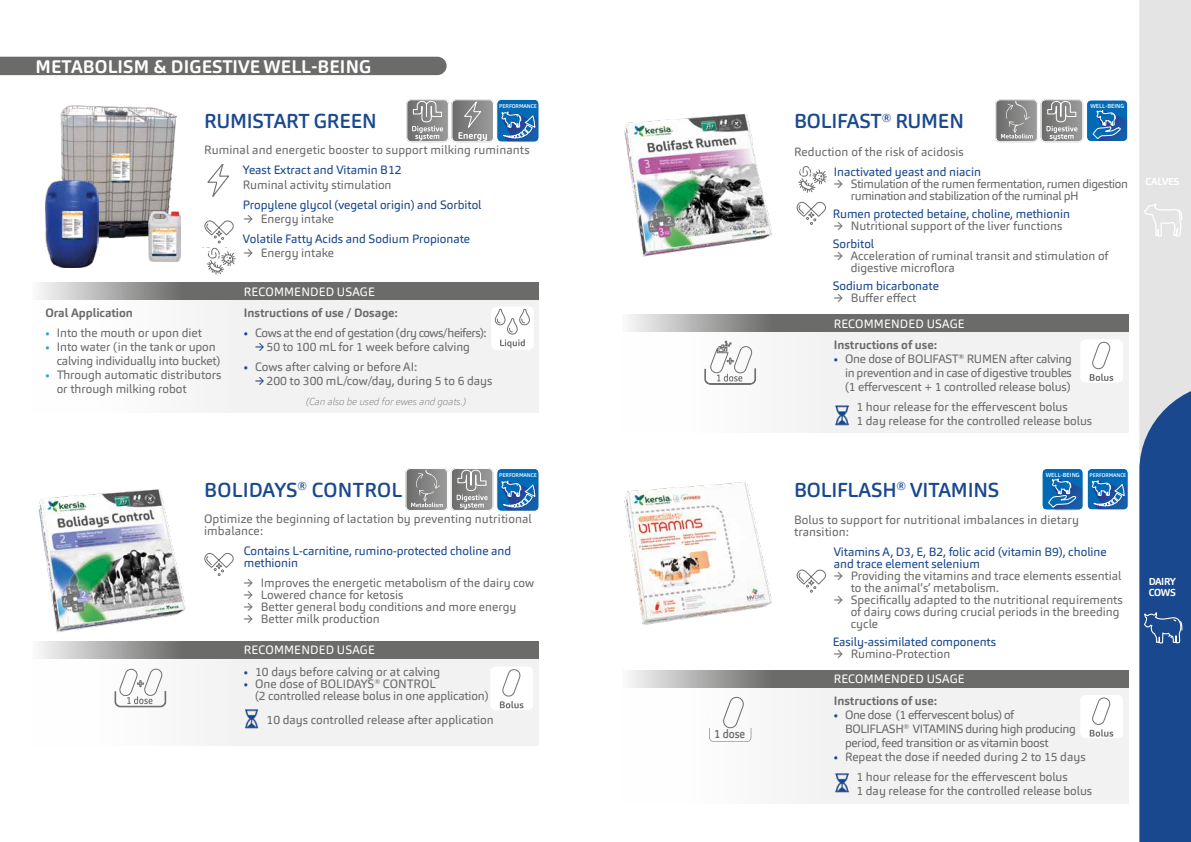
<style>
.page{position:relative;width:1191px;height:842px;background:#fff}
.page>*{position:absolute;margin:0;border:0;box-sizing:border-box;transform-origin:0 0}
.t1{font:500 20px "Carnas";letter-spacing:-.01em;color:#19488e}
.t2{font:700 18px "Carnas";letter-spacing:.01em;color:#fff}
.t3{font:12px/12px "Carnas";color:#6b6b6a}
.t4{font:12px/12px "Carnas";color:#19488e}
.t5{font:12px/14px "Carnas";letter-spacing:-.03em;color:#6b6b6a}
.t6{font:700 12px "Carnas";color:#6b6b6a}
.t7{font:12px "Carnas";letter-spacing:.01em;color:#fff}
.t8{font:500 11.9px "Carnas";color:#6b6b6a;scale:.9 1}
.t9{font:italic 100 10px "Carnas";color:#6b6b6a}
.t10{font:700 10px/11px "Carnas";letter-spacing:-.03em;color:#fff}
.t11{font:500 5.8px "Carnas";color:#fff}
.t12{font:500 5.5px "Carnas";letter-spacing:-.01em;color:#fff}
.t13{font:500 5.3px "Carnas";letter-spacing:-.01em;color:#fff}
.s1{color:#319fd0}
.s2{color:#19488e}
</style>
<div class="page">
<div style="left:0;top:57px;width:446px;height:18px;background:#6b6b6a"></div>
<svg style="left:1139px;top:0;width:52px;height:842px;background:#7f97b9"></svg>
<img style="left:61px;top:105px;width:116px;height:135px">
<svg style="left:202px;top:220px;width:34px;height:54px"></svg>
<svg style="left:406px;top:99px;width:133px;height:43px;background:#8096aa"></svg>
<div style="left:33px;top:283px;width:506px;height:130px;background:#f2f2f2"></div>
<svg style="left:53px;top:283px;width:486px;height:17px;background:#7b7b7a"></svg>
<svg style="left:207px;top:164px;width:22px;height:33px"></svg>
<svg style="left:491px;top:307px;width:43px;height:43px"></svg>
<img style="left:38px;top:489px;width:148px;height:143px">
<svg style="left:204px;top:552px;width:30px;height:24px"></svg>
<svg style="left:405px;top:468px;width:134px;height:43px;background:#8097aa"></svg>
<div style="left:33px;top:641px;width:506px;height:105px;background:#f2f2f2"></div>
<svg style="left:53px;top:641px;width:486px;height:17px;background:#7b7b7a"></svg>
<svg style="left:491px;top:667px;width:42px;height:43px"></svg>
<svg style="left:114px;top:668px;width:52px;height:39px"></svg>
<img style="left:245px;top:709px;width:14px;height:20px">
<img style="left:624px;top:114px;width:164px;height:201px">
<svg style="left:995px;top:99px;width:133px;height:43px;background:#8197aa"></svg>
<svg style="left:796px;top:201px;width:30px;height:24px"></svg>
<div style="left:622px;top:315px;width:506px;height:118px;background:#f2f2f2"></div>
<svg style="left:643px;top:315px;width:485px;height:17px;background:#7b7b7a"></svg>
<img style="left:835px;top:405px;width:15px;height:21px">
<svg style="left:704px;top:341px;width:52px;height:44px"></svg>
<svg style="left:798px;top:166px;width:29px;height:26px"></svg>
<svg style="left:1081px;top:340px;width:42px;height:42px"></svg>
<img style="left:624px;top:482px;width:148px;height:143px">
<svg style="left:796px;top:569px;width:30px;height:24px"></svg>
<svg style="left:1042px;top:469px;width:86px;height:42px;background:#3d83be"></svg>
<div style="left:622px;top:670px;width:506px;height:133px;background:#f2f2f2"></div>
<svg style="left:643px;top:670px;width:485px;height:17px;background:#7b7b7a"></svg>
<svg style="left:709px;top:697px;width:42px;height:45px"></svg>
<img style="left:835px;top:773px;width:15px;height:20px">
<svg style="left:1081px;top:695px;width:42px;height:43px"></svg>
<img style="left:45px;top:180px;width:53px;height:87px">
<img style="left:148px;top:212px;width:32px;height:49px">
<h2 class="t2" style="left:36px;top:55px;width:337px">METABOLISM &amp; DIGESTIVE WELL-BEING</h2>
<h1 class="t1" style="left:204px;top:108px;width:174px">RUMISTART GREEN</h1>
<p class="t12" style="left:499px;top:103px;width:39px">PERFORMANCE</p>
<p class="t3" style="left:204px;top:144px;width:327px">Ruminal and energetic booster to support milking ruminants</p>
<p class="t4" style="left:243px;top:164px;width:160px">Yeast Extract and Vitamin B12</p>
<p class="t3" style="left:243px;top:178px;width:150px">Ruminal activity stimulation</p>
<p class="t4" style="left:243px;top:198px;width:240px">Propylene glycol (vegetal origin) and Sorbitol</p>
<p class="t3" style="left:244px;top:213px;width:92px">→ Energy intake</p>
<p class="t4" style="left:243px;top:233px;width:229px">Volatile Fatty Acids and Sodium Propionate</p>
<p class="t3" style="left:244px;top:247px;width:92px">→ Energy intake</p>
<p class="t6" style="left:45px;top:305px;width:89px">Oral Application</p>
<p class="t3" style="left:45px;top:327px;width:158px"><span class="s1">•</span> Into the mouth or upon diet</p>
<p class="t3" style="left:57px;top:340px;width:165px;line-height:14px;text-indent:-11px"><span class="s1">•</span> Into water (in the tank or upon calving individually into bucket)</p>
<p class="t3" style="left:57px;top:368px;width:166px;line-height:14px;text-indent:-11px"><span class="s1">•</span> Through automatic distributors or through milking robot</p>
<p class="t7" style="left:244px;top:284px;width:132px">RECOMMENDED USAGE</p>
<p class="t6" style="left:244px;top:305px;width:155px">Instructions of use / Dosage:</p>
<p class="t5" style="left:244px;top:326px;width:244px"><span class="s2">•</span> Cows at the end of gestation (dry cows/heifers):</p>
<p class="t3" style="left:255px;top:341px;width:216px"><span class="s2">→</span> 50 to 100 mL for 1 week before calving</p>
<p class="t3" style="left:244px;top:361px;width:175px"><span class="s2">•</span> Cows after calving or before AI:</p>
<p class="t3" style="left:255px;top:375px;width:239px"><span class="s2">→</span> 200 to 300 mL/cow/day, during 5 to 6 days</p>
<p class="t9" style="left:306px;top:395px;width:161px">(Can also be used for ewes and goats.)</p>
<p class="t12" style="left:499px;top:472px;width:39px">PERFORMANCE</p>
<h1 class="t1" style="left:204px;top:477px;width:200px">BOLIDAYS<sup>®</sup> CONTROL</h1>
<p class="t3" style="left:204px;top:513px;width:329px">Optimize the beginning of lactation by preventing nutritional imbalance:</p>
<p class="t4" style="left:244px;top:545px;width:269px">Contains L-carnitine, rumino-protected choline and methionin</p>
<p class="t3" style="left:244px;top:577px;width:292px">→ Improves the energetic metabolism of the dairy cow</p>
<p class="t3" style="left:244px;top:589px;width:161px">→ Lowered chance for ketosis</p>
<p class="t3" style="left:244px;top:601px;width:274px">→ Better general body conditions and more energy</p>
<p class="t3" style="left:244px;top:613px;width:137px">→ Better milk production</p>
<p class="t7" style="left:244px;top:642px;width:132px">RECOMMENDED USAGE</p>
<p class="t3" style="left:244px;top:666px;width:198px"><span class="s2">•</span> 10 days before calving or at calving</p>
<p class="t3" style="left:255px;top:678px;width:235px;text-indent:-11px"><span class="s2">•</span> One dose of BOLIDAYS<sup>®</sup> CONTROL<br>(2 controlled release bolus in one application)</p>
<p class="t3" style="left:266px;top:714px;width:229px">10 days controlled release after application</p>
<p class="t8" style="left:714px;top:726px;width:36px">1 dose</p>
<h1 class="t1" style="left:794px;top:108px;width:171px">BOLIFAST<sup>®</sup> RUMEN</h1>
<p class="t11" style="left:1090px;top:103px;width:35px">WELL-BEING</p>
<p class="t3" style="left:794px;top:146px;width:171px">Reduction of the risk of acidosis</p>
<p class="t4" style="left:833px;top:166px;width:149px">Inactivated yeast and niacin</p>
<p class="t5" style="left:850px;top:178px;width:279px;line-height:12px;text-indent:-17px">→ Stimulation of the rumen fermentation, rumen digestion rumination and stabilization of the ruminal pH</p>
<p class="t4" style="left:832px;top:208px;width:239px">Rumen protected betaine, choline, methionin</p>
<p class="t3" style="left:833px;top:220px;width:230px">→ Nutritional support of the liver functions</p>
<p class="t4" style="left:832px;top:238px;width:43px">Sorbitol</p>
<p class="t3" style="left:850px;top:250px;width:259px;text-indent:-17px">→ Acceleration of ruminal transit and stimulation of digestive microflora</p>
<p class="t4" style="left:832px;top:280px;width:108px">Sodium bicarbonate</p>
<p class="t3" style="left:833px;top:292px;width:84px">→ Buffer effect</p>
<p class="t7" style="left:833px;top:316px;width:132px">RECOMMENDED USAGE</p>
<p class="t6" style="left:833px;top:337px;width:105px">Instructions of use:</p>
<p class="t3" style="left:845px;top:352px;width:228px;line-height:14px;text-align:justify;text-indent:-11px"><span class="s2">•</span> One dose of BOLIFAST<sup>®</sup> RUMEN after calving in prevention and in case of digestive troubles (1 effervescent + 1 controlled release bolus)</p>
<p class="t3" style="left:856px;top:400px;width:237px;line-height:14px">1 hour release for the effervescent bolus<br>1 day release for the controlled release bolus</p>
<h1 class="t1" style="left:794px;top:477px;width:207px">BOLIFLASH<sup>®</sup> VITAMINS</h1>
<p class="t11" style="left:1045px;top:471px;width:35px">WELL-BEING</p>
<p class="t13" style="left:1089px;top:472px;width:38px">PERFORMANCE</p>
<p class="t3" style="left:794px;top:514px;width:287px">Bolus to support for nutritional imbalances in dietary transition:</p>
<p class="t4" style="left:833px;top:546px;width:274px">Vitamins A, D3, E, B2, folic acid (vitamin B9), choline and trace element selenium</p>
<p class="t3" style="left:850px;top:570px;width:272px;text-indent:-17px">→ Providing the vitamins and trace elements essential to the animal’s’ metabolism.</p>
<p class="t3" style="left:850px;top:594px;width:274px;text-indent:-17px">→ Specifically adapted to the nutritional requirements of dairy cows during crucial periods in the breeding cycle</p>
<p class="t4" style="left:832px;top:636px;width:165px">Easily-assimilated components</p>
<p class="t3" style="left:833px;top:648px;width:118px">→ Rumino-Protection</p>
<p class="t7" style="left:833px;top:671px;width:132px">RECOMMENDED USAGE</p>
<p class="t6" style="left:833px;top:693px;width:105px">Instructions of use:</p>
<p class="t5" style="left:845px;top:707px;width:232px;text-indent:-11px"><span class="s2">•</span> One dose (1 effervescent bolus) of<br>BOLIFLASH<sup>®</sup> VITAMINS during high producing period, feed transition or as vitamin boost</p>
<p class="t3" style="left:833px;top:746px;width:253px;line-height:20px;text-align:center"><span class="s2">•</span> Repeat the dose if needed during 2 to 15 days<br>1 hour release for the effervescent bolus</p>
<p class="t3" style="left:856px;top:784px;width:237px">1 day release for the controlled release bolus</p>
<p class="t10" style="left:1145px;top:176px;width:36px">CALVES</p>
<p class="t10" style="left:1148px;top:576px;width:29px">DAIRY<br>COWS</p>
</div>
